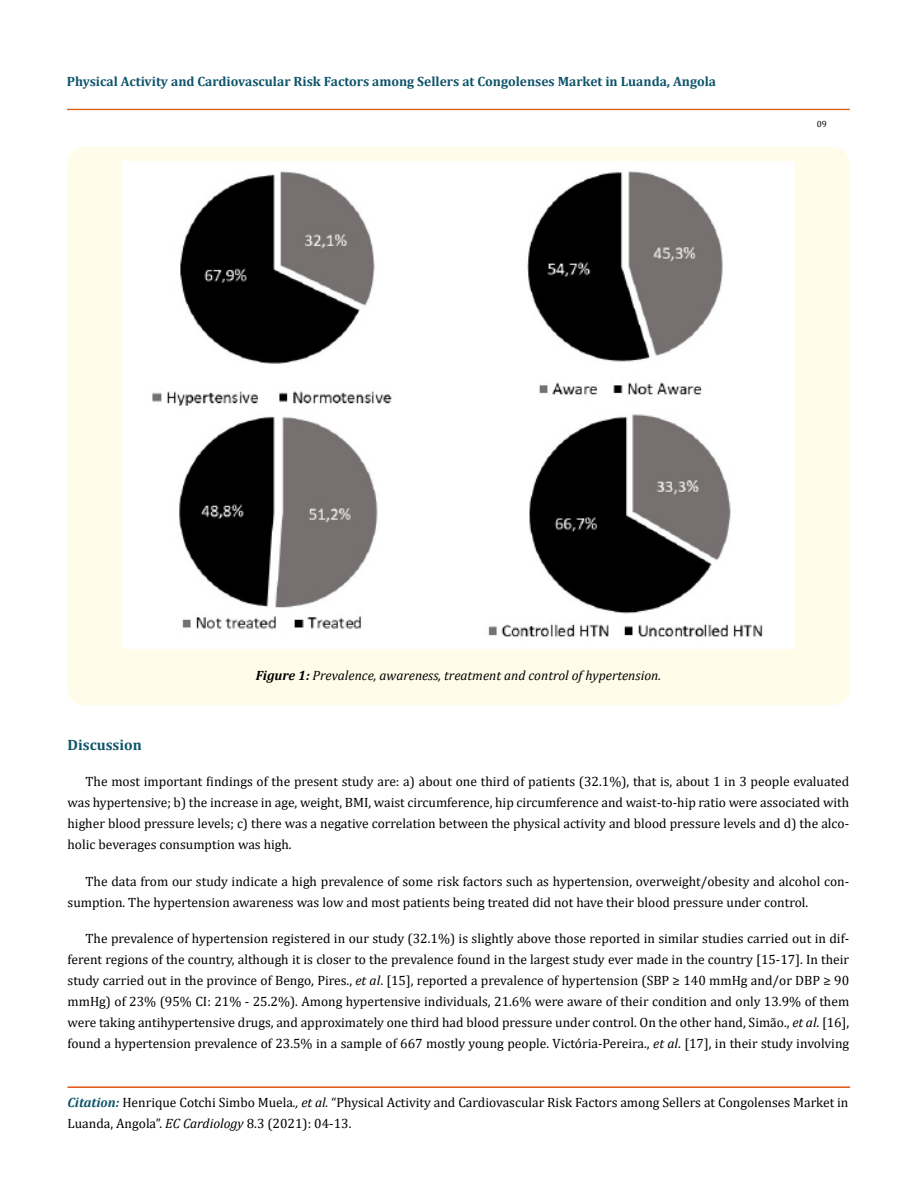
<style>
.page{position:relative;width:917px;height:1190px;background:#fff}
.page>*{position:absolute;margin:0;border:0;box-sizing:border-box;transform-origin:0 0}
.t1{font:700 15px "Cambria";color:#0e546a}
.t2{font:13.5px/21px "Cambria";color:#000}
.t3{font:700 13.5px "Cambria";color:#0e546a}
.t4{font:italic 13.5px "Cambria";color:#000}
.t5{font:9px "Cambria";color:#000}
.s1{font-weight:700}
.s2{font-style:italic}
.s3{font-weight:700;font-style:italic;color:#0e546a}
</style>
<div class="page">
<div style="left:67px;top:109px;width:782px;height:1px;border:1px solid #e05d1a"></div>
<hr style="left:68px;top:1087px;width:781px;height:1px;background:#e05d1a">
<div style="left:67px;top:147px;width:782px;height:558px;background:#fffde9;border-radius:18px"></div>
<img style="left:123px;top:161px;width:671px;height:488px">
<p class="t3" style="left:67px;top:72px;width:650px">Physical Activity and Cardiovascular Risk Factors among Sellers at Congolenses Market in Luanda, Angola</p>
<p class="t5" style="left:816px;top:118px;width:11px">09</p>
<p class="t4" style="left:256px;top:665px;width:407px"><span class="s1">Figure 1:</span> Prevalence, awareness, treatment and control of hypertension.</p>
<p class="t1" style="left:68px;top:734px;width:76px">Discussion</p>
<p class="t2" style="left:68px;top:771px;width:783px;text-align:justify;text-indent:18px">The most important findings of the present study are: a) about one third of patients (32.1%), that is, about 1 in 3 people evaluated was hypertensive; b) the increase in age, weight, BMI, waist circumference, hip circumference and waist-to-hip ratio were associated with higher blood pressure levels; c) there was a negative correlation between the physical activity and blood pressure levels and d) the alco&shy;holic beverages consumption was high.</p>
<p class="t2" style="left:68px;top:870px;width:783px;text-indent:18px">The data from our study indicate a high prevalence of some risk factors such as hypertension, overweight/obesity and alcohol con&shy;sumption. The hypertension awareness was low and most patients being treated did not have their blood pressure under control.</p>
<p class="t2" style="left:67px;top:927px;width:783px;text-align:justify;text-indent:18px">The prevalence of hypertension registered in our study (32.1%) is slightly above those reported in similar studies carried out in dif&shy;ferent regions of the country, although it is closer to the prevalence found in the largest study ever made in the country [15-17]. In their study carried out in the province of Bengo, Pires., <span class="s2">et al</span>. [15], reported a prevalence of hypertension (SBP ≥ 140 mmHg and/or DBP ≥ 90 mmHg) of 23% (95% CI: 21% - 25.2%). Among hypertensive individuals, 21.6% were aware of their condition and only 13.9% of them were taking antihypertensive drugs, and approximately one third had blood pressure under control. On the other hand, Simão., <span class="s2">et al</span>. [16], found a hypertension prevalence of 23.5% in a sample of 667 mostly young people. Victória-Pereira., <span class="s2">et al</span>. [17], in their study involving</p>
<p class="t2" style="left:68px;top:1092px;width:782px"><span class="s3">Citation:</span> Henrique Cotchi Simbo Muela<span class="s2">., et al.</span> “Physical Activity and Cardiovascular Risk Factors among Sellers at Congolenses Market in<br>Luanda, Angola”. <span class="s2">EC Cardiology</span> 8.3 (2021): 04-13.</p>
</div>
